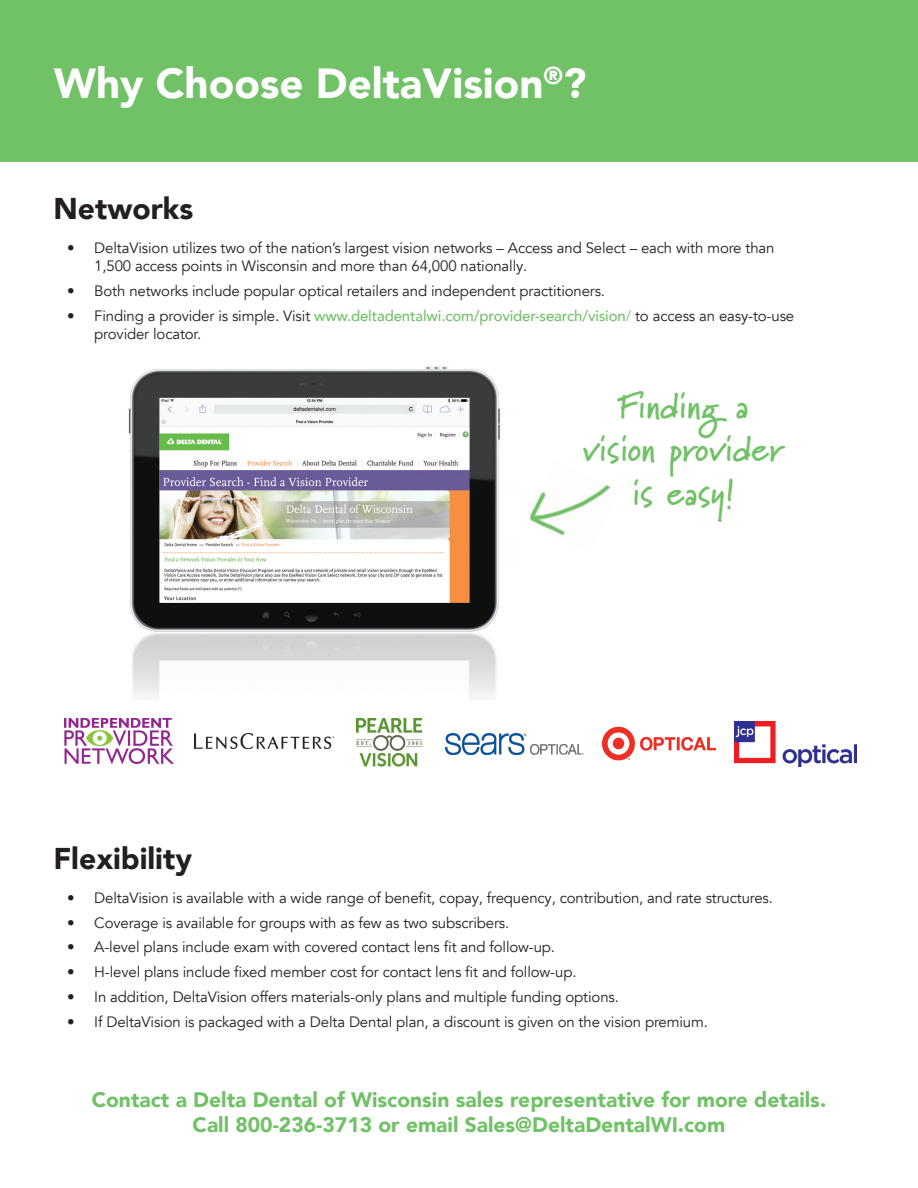
<style>
.page{position:relative;width:918px;height:1188px;background:#fff}
.page>*{position:absolute;margin:0;border:0;box-sizing:border-box;transform-origin:0 0}
.t1{font:900 42px "Avenir LT Com";color:#fff}
.t2{font:700 36px "Marydale";color:#71c167}
.t3{font:900 30px "Avenir LT Com";color:#231f20}
.t4{font:900 21px "Avenir LT Com";color:#71c167}
.t5{font:15px/18px "Avenir LT Com";letter-spacing:-.01em;color:#231f20}
.s1{font-weight:500;color:#71c167}
.s2{color:#71c167}
</style>
<div class="page">
<div style="left:0;top:0;width:918px;height:162px;background:#71c167"></div>
<img style="left:128px;top:366px;width:372px;height:332px">
<img style="left:529px;top:485px;width:82px;height:51px">
<img style="left:64px;top:719px;width:109px;height:45px">
<img style="left:734px;top:721px;width:122px;height:45px">
<img style="left:357px;top:719px;width:66px;height:47px">
<img style="left:446px;top:734px;width:138px;height:20px">
<img style="left:602px;top:727px;width:114px;height:34px">
<img style="left:194px;top:733px;width:139px;height:16px">
<p class="t1" style="left:54px;top:58px;width:534px">Why Choose DeltaVision<sup>®</sup>?</p>
<p class="t3" style="left:54px;top:191px;width:141px">Networks</p>
<p class="t5" style="left:94px;top:239px;width:682px;text-indent:-27px">• DeltaVision utilizes two of the nation’s largest vision networks – Access and Select – each with more than<br>1,500 access points in Wisconsin and more than 64,000 nationally.</p>
<p class="t5" style="left:67px;top:282px;width:539px">• Both networks include popular optical retailers and independent practitioners.</p>
<p class="t5" style="left:94px;top:307px;width:701px;text-indent:-27px">• Finding a provider is simple. Visit <span class="s1">www.deltadentalwi.com/provider-search/vision</span><span class="s2">/</span> to access an easy-to-use provider locator.</p>
<p class="t2" style="left:618px;top:385px;width:132px">Finding a</p>
<p class="t2" style="left:583px;top:428px;width:203px">vision provider</p>
<p class="t2" style="left:632px;top:471px;width:104px">is easy!</p>
<p class="t3" style="left:54px;top:840px;width:140px">Flexibility</p>
<p class="t5" style="left:67px;top:889px;width:707px">• DeltaVision is available with a wide range of benefit, copay, frequency, contribution, and rate structures.</p>
<p class="t5" style="left:67px;top:914px;width:443px">• Coverage is available for groups with as few as two subscribers.</p>
<p class="t5" style="left:67px;top:939px;width:489px">• A-level plans include exam with covered contact lens fit and follow-up.</p>
<p class="t5" style="left:67px;top:963px;width:511px">• H-level plans include fixed member cost for contact lens fit and follow-up.</p>
<p class="t5" style="left:67px;top:988px;width:553px">• In addition, DeltaVision offers materials-only plans and multiple funding options.</p>
<p class="t5" style="left:67px;top:1013px;width:642px">• If DeltaVision is packaged with a Delta Dental plan, a discount is given on the vision premium.</p>
<p class="t4" style="left:92px;top:1087px;width:736px">Contact a Delta Dental of Wisconsin sales representative for more details.</p>
<p class="t4" style="left:193px;top:1112px;width:534px">Call 800-236-3713 or email Sales@DeltaDentalWI.com</p>
</div>
